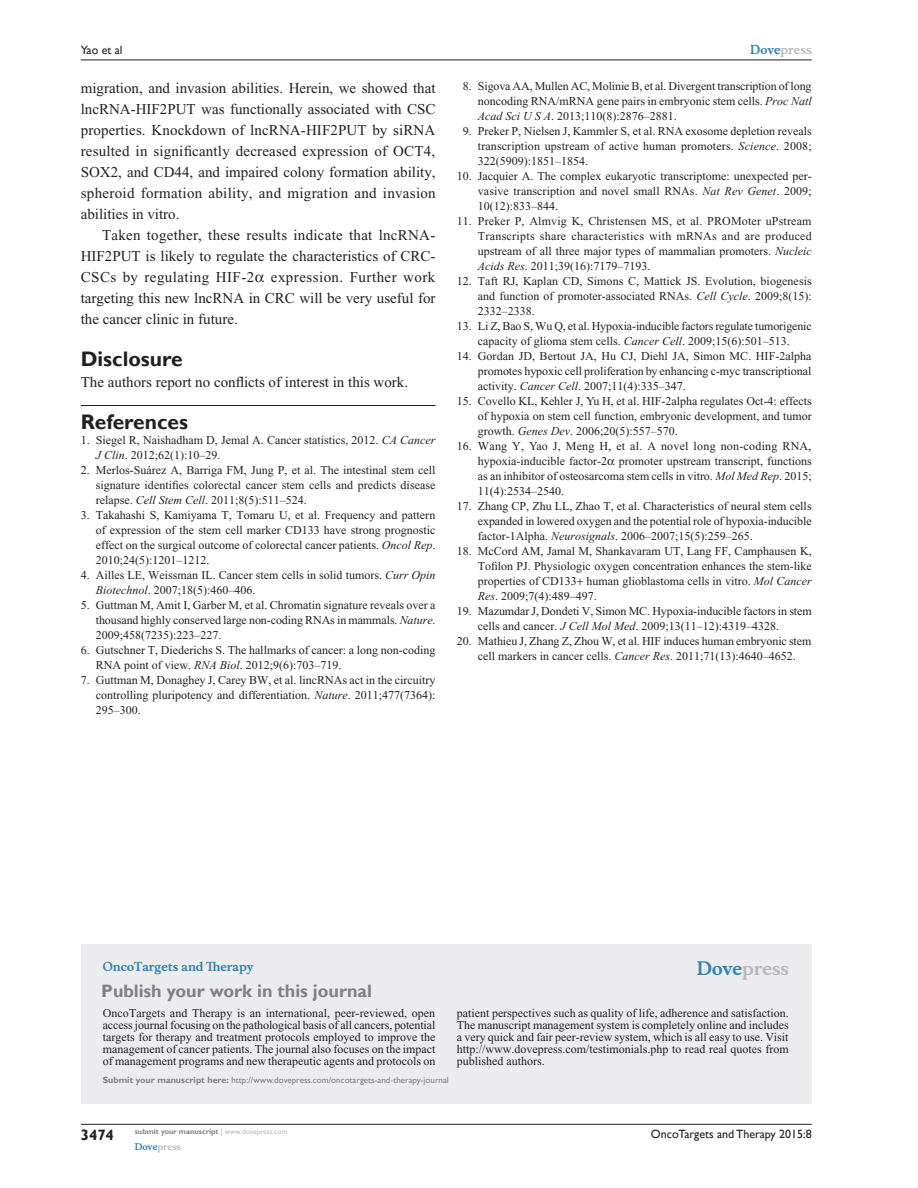
<style>
.page{position:relative;width:918px;height:1188px;background:#fff}
.page>*{position:absolute;margin:0;border:0;box-sizing:border-box;transform-origin:0 0}
.RefH{font:700 21px "Gill Sans";color:#231f20}
.PromBx-H1{font:700 18px "Gill Sans";color:#808285}
.PromBx-Brand{font:700 18px "Musee";color:#b8b9bc}
.Tx{font:15px/21px "Times New Roman";color:#231f20;text-align:justify}
.TxF{font:15px "Times New Roman";color:#231f20}
.t1{font:700 15px "Gill Sans";color:#231f20}
.RefNL2{font:12px/15px "Times New Roman";color:#231f20;text-align:justify}
.RefNL1{font:12px/15px "Times New Roman";color:#231f20;text-align:justify}
.PromBx-Tx{font:12px/12px "Times New Roman";color:#231f20;text-align:justify}
.t2{font:12px "Gill Sans";color:#231f20}
.PromBx-JrnlName{font:700 12px "Musee";color:#3485ae}
.t3{font:700 12px "Musee";color:#b8b9bc}
.PromBx-SubmitMssWebA{font:9px "Gill Sans";color:#808285}
.t4{font:700 9px "Musee";color:#b8b9bc}
.t5{font:700 7.5px "Gill Sans";color:#808285}
.s1{font-style:italic}
.s2{color:#3485ae}
.s3{font-weight:700}
.s4{font-weight:400;color:#b8b9bc}
</style>
<div class="page">
<div style="left:81px;top:944px;width:731px;height:159px;background:#ececee"></div>
<hr style="left:81px;top:1124px;width:731px;height:1px;background:#231f20">
<hr style="left:81px;top:60px;width:731px;height:1px;background:#231f20">
<hr style="left:81px;top:405px;width:355px;height:1px;background:#231f20">
<p class="t2" style="left:81px;top:43px;width:43px">Yao et al</p>
<p class="Tx" style="left:81px;top:77px;width:357px">migration, and invasion abilities. Herein, we showed that lncRNA-HIF2PUT was functionally associated with CSC properties. Knockdown of lncRNA-HIF2PUT by siRNA resulted in significantly decreased expression of OCT4, SOX2, and CD44, and impaired colony formation ability, spheroid formation ability, and migration and invasion abilities in vitro.</p>
<p class="Tx" style="left:81px;top:224px;width:356px;text-indent:21px">Taken together, these results indicate that lncRNA-HIF2PUT is likely to regulate the characteristics of CRC-CSCs by regulating HIF-2 expression. Further work targeting this new lncRNA in CRC will be very useful for the cancer clinic in future.</p>
<h1 class="RefH" style="left:81px;top:346px;width:103px">Disclosure</h1>
<p class="TxF" style="left:81px;top:373px;width:329px">The authors report no conflicts of interest in this work.</p>
<p class="RefH" style="left:81px;top:409px;width:109px">References</p>
<p class="RefNL1" style="left:96px;top:432px;width:341px;text-indent:-15px">1. Siegel R, Naishadham D, Jemal A. Cancer statistics, 2012. <span class="s1">CA Cancer<br>J Clin</span>. 2012;62(1):10–29.</p>
<p class="RefNL1" style="left:96px;top:462px;width:341px;text-indent:-15px">2. Merlos-Suárez A, Barriga FM, Jung P, et al. The intestinal stem cell signature identifies colorectal cancer stem cells and predicts disease relapse. <span class="s1">Cell Stem Cell</span>. 2011;8(5):511–524.</p>
<p class="RefNL1" style="left:96px;top:507px;width:341px;text-indent:-15px">3. Takahashi S, Kamiyama T, Tomaru U, et al. Frequency and pattern of expression of the stem cell marker CD133 have strong prognostic effect on the surgical outcome of colorectal cancer patients. <span class="s1">Oncol Rep</span>.<br>2010;24(5):1201–1212.</p>
<p class="RefNL1" style="left:96px;top:567px;width:341px;text-indent:-15px">4. Ailles LE, Weissman IL. Cancer stem cells in solid tumors. <span class="s1">Curr Opin<br>Biotechnol</span>. 2007;18(5):460–406.</p>
<p class="RefNL1" style="left:96px;top:597px;width:341px;text-indent:-15px">5. Guttman M, Amit I, Garber M, et al. Chromatin signature reveals over a thousand highly conserved large non-coding RNAs in mammals. <span class="s1">Nature</span>.<br>2009;458(7235):223–227.</p>
<p class="RefNL1" style="left:96px;top:642px;width:341px;text-indent:-15px">6. Gutschner T, Diederichs S. The hallmarks of cancer: a long non-coding<br>RNA point of view. <span class="s1">RNA Biol</span>. 2012;9(6):703–719.</p>
<p class="RefNL1" style="left:96px;top:672px;width:341px;text-indent:-15px">7. Guttman M, Donaghey J, Carey BW, et al. lincRNAs act in the circuitry controlling pluripotency and differentiation. <span class="s1">Nature</span>. 2011;477(7364):<br>295–300.</p>
<p class="t3" style="left:750px;top:43px;width:63px"><span class="s2">Dove</span>press</p>
<p class="RefNL2" style="left:478px;top:79px;width:335px;text-indent:-15px">8. Sigova AA, Mullen AC, Molinie B, et al. Divergent transcription of long noncoding RNA/mRNA gene pairs in embryonic stem cells. <span class="s1">Proc Natl Acad Sci U S A</span>. 2013;110(8):2876–2881.</p>
<p class="RefNL2" style="left:478px;top:124px;width:335px;text-indent:-15px">9. Preker P, Nielsen J, Kammler S, et al. RNA exosome depletion reveals transcription upstream of active human promoters. <span class="s1">Science</span>. 2008; 322(5909):1851–1854.</p>
<p class="RefNL2" style="left:478px;top:169px;width:335px;text-indent:-21px">10. Jacquier A. The complex eukaryotic transcriptome: unexpected per&shy;vasive transcription and novel small RNAs. <span class="s1">Nat Rev Genet</span>. 2009; 10(12):833–844.</p>
<p class="RefNL2" style="left:478px;top:214px;width:336px;text-indent:-21px">11. Preker P, Almvig K, Christensen MS, et al. PROMoter uPstream Transcripts share characteristics with mRNAs and are produced upstream of all three major types of mammalian promoters. <span class="s1">Nucleic Acids Res</span>. 2011;39(16):7179–7193.</p>
<p class="RefNL2" style="left:478px;top:274px;width:335px;text-indent:-21px">12. Taft RJ, Kaplan CD, Simons C, Mattick JS. Evolution, biogenesis and function of promoter-associated RNAs. <span class="s1">Cell Cycle</span>. 2009;8(15):<br>2332–2338.</p>
<p class="RefNL2" style="left:457px;top:319px;width:356px;text-align:center">13. Li Z, Bao S, Wu Q, et al. Hypoxia-inducible factors regulate tumorigenic capacity of glioma stem cells. <span class="s1">Cancer Cell</span>. 2009;15(6):501–513.</p>
<p class="RefNL2" style="left:478px;top:349px;width:335px;text-indent:-21px">14. Gordan JD, Bertout JA, Hu CJ, Diehl JA, Simon MC. HIF-2alpha promotes hypoxic cell proliferation by enhancing c-myc transcriptional activity. <span class="s1">Cancer Cell</span>. 2007;11(4):335–347.</p>
<p class="RefNL2" style="left:478px;top:394px;width:335px;text-indent:-21px">15. Covello KL, Kehler J, Yu H, et al. HIF-2alpha regulates Oct-4: effects of hypoxia on stem cell function, embryonic development, and tumor growth. <span class="s1">Genes Dev</span>. 2006;20(5):557–570.</p>
<p class="RefNL2" style="left:478px;top:439px;width:335px;text-indent:-21px">16. Wang Y, Yao J, Meng H, et al. A novel long non-coding RNA, hypoxia-inducible factor-2 promoter upstream transcript, functions as an inhibitor of osteosarcoma stem cells in vitro. <span class="s1">Mol Med Rep</span>. 2015; 11(4):2534–2540.</p>
<p class="RefNL2" style="left:478px;top:499px;width:335px;text-indent:-21px">17. Zhang CP, Zhu LL, Zhao T, et al. Characteristics of neural stem cells expanded in lowered oxygen and the potential role of hypoxia-inducible factor-1Alpha. <span class="s1">Neurosignals</span>. 2006–2007;15(5):259–265.</p>
<p class="RefNL2" style="left:478px;top:544px;width:335px;text-indent:-21px">18. McCord AM, Jamal M, Shankavaram UT, Lang FF, Camphausen K, Tofilon PJ. Physiologic oxygen concentration enhances the stem-like properties of CD133 human glioblastoma cells in vitro. <span class="s1">Mol Cancer Res</span>. 2009;7(4):489–497.</p>
<p class="RefNL2" style="left:478px;top:604px;width:335px;text-indent:-21px">19. Mazumdar J, Dondeti V, Simon MC. Hypoxia-inducible factors in stem cells and cancer. <span class="s1">J Cell Mol Med</span>. 2009;13(11–12):4319–4328.</p>
<p class="RefNL2" style="left:457px;top:634px;width:356px;text-align:center">20. Mathieu J, Zhang Z, Zhou W, et al. HIF induces human embryonic stem cell markers in cancer cells. <span class="s1">Cancer Res</span>. 2011;71(13):4640–4652.</p>
<p class="PromBx-JrnlName" style="left:103px;top:959px;width:152px">OncoTargets and Therapy</p>
<p class="PromBx-H1" style="left:101px;top:980px;width:272px">Publish your work in this journal</p>
<p class="PromBx-Brand" style="left:697px;top:958px;width:94px"><span class="s2">Dove</span>press</p>
<p class="PromBx-Tx" style="left:103px;top:1007px;width:334px">OncoTargets and Therapy is an international, peer-reviewed, open access journal focusing on the pathological basis of all cancers, potential targets for therapy and treatment protocols employed to improve the management of cancer patients. The journal also focuses on the impact of management programs and new therapeutic agents and protocols on</p>
<p class="PromBx-Tx" style="left:457px;top:1007px;width:333px">patient perspectives such as quality of life, adherence and satisfaction.<br>The manuscript management system is completely online and includes a very quick and fair peer-review system, which is all easy to use. Visit http://www.dovepress.com/testimonials.php to read real quotes from published authors.</p>
<p class="PromBx-SubmitMssWebA" style="left:103px;top:1075px;width:348px"><span class="s3">Submit your manuscript here:</span> http://www.dovepress.com/oncotargets-and-therapy-journal</p>
<p class="t1" style="left:81px;top:1126px;width:35px">3474</p>
<p class="t5" style="left:135px;top:1127px;width:154px">submit your manuscript <span class="s4">| www.dovepress.com</span></p>
<p class="t4" style="left:135px;top:1141px;width:48px"><span class="s2">Dove</span>press</p>
<p class="t2" style="left:651px;top:1127px;width:162px">OncoTargets and Therapy 2015:8</p>
</div>
